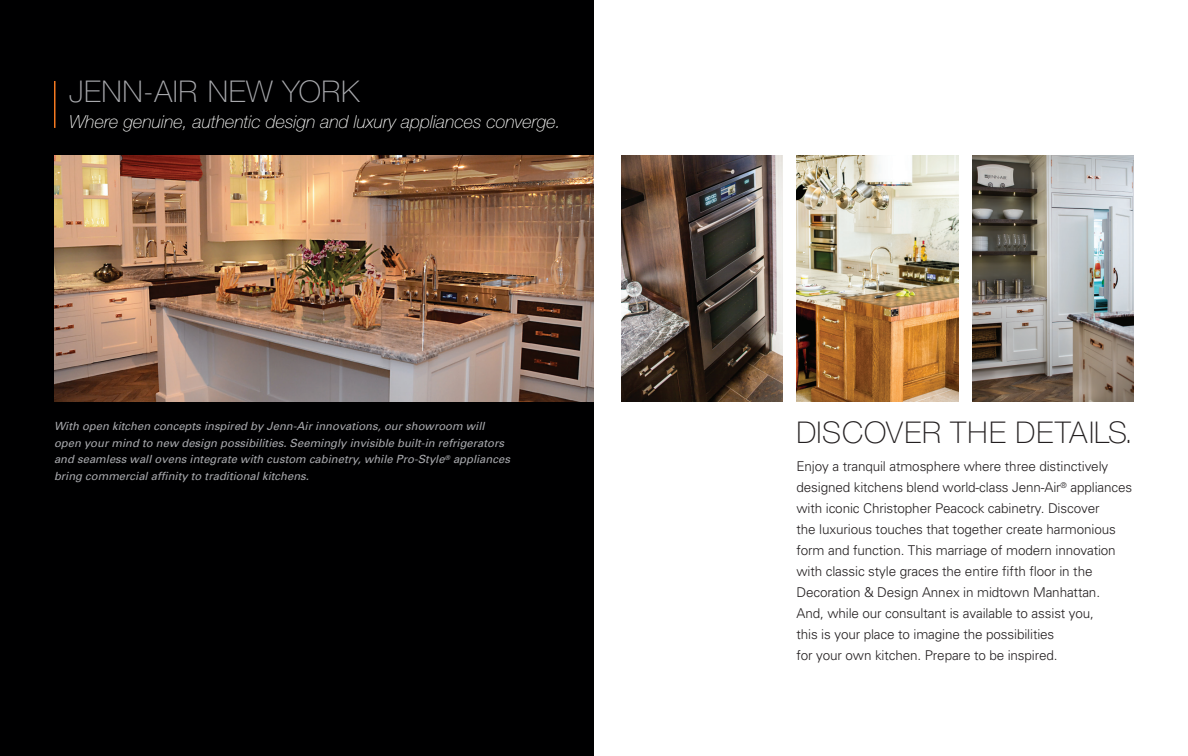
<style>
.page{position:relative;width:1188px;height:756px;background:#fff}
.page>*{position:absolute;margin:0;border:0;box-sizing:border-box;transform-origin:0 0}
.t1{font:100 30px "Helvetica Neue LT Std";letter-spacing:.03em;color:#231f20}
.t2{font:100 30px "Helvetica Neue LT Std";letter-spacing:.02em;color:#a8a9ad}
.t3{font:italic 100 18px "Helvetica Neue LT Std";color:#fff}
.t4{font:300 13.5px/21px "Univers";letter-spacing:-.01em;color:#231f20}
.t5{font:italic 11.25px/16.5px "Univers";color:#a8a9ad}
</style>
<div class="page">
<div style="left:0;top:0;width:594px;height:756px;background:#000001"></div>
<img style="left:54px;top:155px;width:540px;height:247px">
<hr style="left:54px;top:81px;width:2px;height:47px;background:#f47921">
<img style="left:621px;top:155px;width:162px;height:247px">
<img style="left:796px;top:155px;width:162px;height:247px">
<img style="left:972px;top:155px;width:162px;height:247px">
<h1 class="t2" style="left:69px;top:75px;width:292px">JENN-AIR NEW YORK</h1>
<h2 class="t3" style="left:69px;top:111px;width:493px">Where genuine, authentic design and luxury appliances converge.</h2>
<p class="t5" style="left:54px;top:418px;width:457px">With open kitchen concepts inspired by Jenn-Air innovations, our showroom will open your mind to new design possibilities. Seemingly invisible built-in refrigerators and seamless wall ovens integrate with custom cabinetry, while Pro-Style<sup>®</sup> appliances bring commercial affinity to traditional kitchens.</p>
<h1 class="t1" style="left:796px;top:416px;width:338px">DISCOVER THE DETAILS.</h1>
<p class="t4" style="left:796px;top:456px;width:337px">Enjoy a tranquil atmosphere where three distinctively designed kitchens blend world-class Jenn-Air<sup>®</sup> appliances with iconic Christopher Peacock cabinetry. Discover<br>the luxurious touches that together create harmonious form and function. This marriage of modern innovation with classic style graces the entire fifth floor in the Decoration &amp; Design Annex in midtown Manhattan.<br>And, while our consultant is available to assist you,<br>this is your place to imagine the possibilities<br>for your own kitchen. Prepare to be inspired.</p>
</div>
